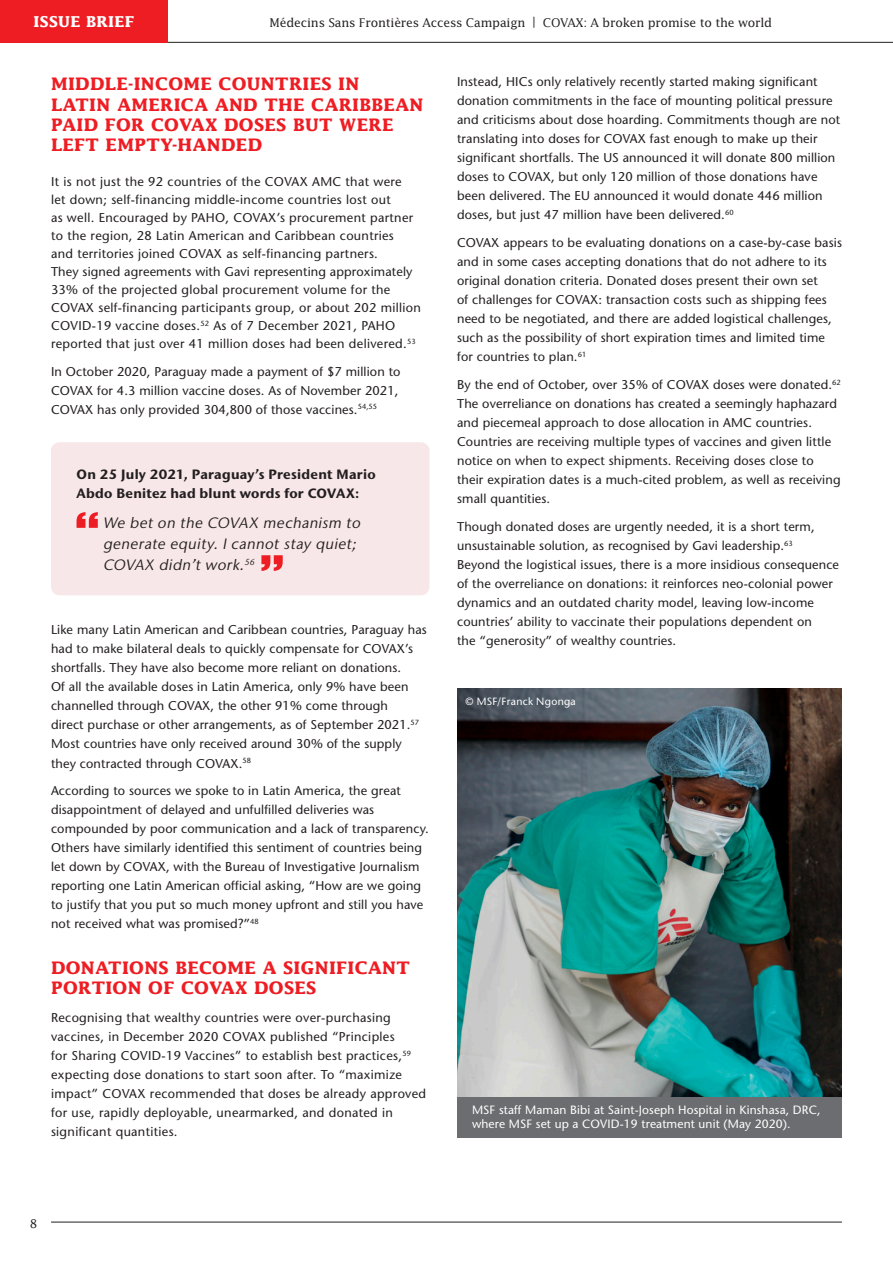
<style>
.page{position:relative;width:893px;height:1263px;background:#fff}
.page>*{position:absolute;margin:0;border:0;box-sizing:border-box;transform-origin:0 0}
.t1{font:700 17.25px/20.2px "Lucida";letter-spacing:.02em;color:#ee1d23}
.Body_Copy{font:italic 15px/21px "Stone Sans IIITC Std";color:#231f20}
.t2{font:700 15px "Lucida";letter-spacing:.02em;color:#fff}
.Body_Copy-2{font:700 13.5px/19.5px "Stone Sans IIITC Std";letter-spacing:.015em;color:#231f20}
.t3{font:12.75px/19px "Stone Sans";letter-spacing:.01em;color:#231f20}
.t4{font:12px/14.2px "Stone Sans";letter-spacing:.01em;color:#fff}
.t5{font:12px "Lucida";letter-spacing:-.015em;color:#231f20}
.Disclaimer{font:10.5px "Stone Sans";letter-spacing:.025em;color:#fff}
</style>
<div class="page">
<img style="left:457px;top:689px;width:385px;height:408px">
<div style="left:457px;top:1097px;width:385px;height:41px;background:#6c6d70"></div>
<div style="left:51px;top:442px;width:378px;height:153px;background:#f8e7e8;border-radius:9px"></div>
<svg style="left:77px;top:512px;width:21px;height:16px"></svg>
<svg style="left:261px;top:555px;width:22px;height:16px"></svg>
<hr style="left:0;top:42px;width:893px;height:1px;background:#231f20">
<hr style="left:51px;top:1222px;width:791px;height:1px;background:#231f20">
<div style="left:0;top:0;width:168px;height:43px;background:#ee1d23"></div>
<p class="t2" style="left:34px;top:13px;width:102px">ISSUE BRIEF</p>
<p class="t5" style="left:270px;top:15px;width:504px">Médecins Sans Frontières Access Campaign | COVAX: A broken promise to the world</p>
<p class="t1" style="left:51px;top:74px;width:374px">MIDDLE-INCOME COUNTRIES IN<br>LATIN AMERICA AND THE CARIBBEAN<br>PAID FOR COVAX DOSES BUT WERE<br>LEFT EMPTY-HANDED</p>
<p class="t3" style="left:51px;top:173px;width:372px;line-height:18px">It is not just the 92 countries of the COVAX AMC that were<br>let down; self-financing middle-income countries lost out<br>as well. Encouraged by PAHO, COVAX’s procurement partner to the region, 28 Latin American and Caribbean countries<br>and territories joined COVAX as self-financing partners.<br>They signed agreements with Gavi representing approximately 33% of the projected global procurement volume for the COVAX self-financing participants group, or about 202 million COVID-19 vaccine doses.<sup>52</sup> As of 7 December 2021, PAHO reported that just over 41 million doses had been delivered.<sup>53</sup></p>
<p class="t3" style="left:51px;top:362px;width:351px">In October 2020, Paraguay made a payment of $7 million to<br>COVAX for 4.3 million vaccine doses. As of November 2021,<br>COVAX has only provided 304,800 of those vaccines.<sup>54,55</sup></p>
<p class="Body_Copy-2" style="left:77px;top:464px;width:301px">On 25 July 2021, Paraguay’s President Mario<br>Abdo Benitez had blunt words for COVAX:</p>
<p class="Body_Copy" style="left:103px;top:512px;width:262px">We bet on the COVAX mechanism to generate equity. I cannot stay quiet;<br>COVAX didn’t work.<sup>56</sup></p>
<p class="t3" style="left:51px;top:620px;width:377px">Like many Latin American and Caribbean countries, Paraguay has had to make bilateral deals to quickly compensate for COVAX’s shortfalls. They have also become more reliant on donations.<br>Of all the available doses in Latin America, only 9% have been channelled through COVAX, the other 91% come through<br>direct purchase or other arrangements, as of September 2021.<sup>57<br></sup>Most countries have only received around 30% of the supply they contracted through COVAX.<sup>58</sup></p>
<p class="t3" style="left:51px;top:781px;width:379px">According to sources we spoke to in Latin America, the great disappointment of delayed and unfulfilled deliveries was compounded by poor communication and a lack of transparency.<br>Others have similarly identified this sentiment of countries being let down by COVAX, with the Bureau of Investigative Journalism reporting one Latin American official asking, “How are we going to justify that you put so much money upfront and still you have not received what was promised?”<sup>48</sup></p>
<p class="t1" style="left:51px;top:957px;width:360px">DONATIONS BECOME A SIGNIFICANT<br>PORTION OF COVAX DOSES</p>
<p class="t3" style="left:51px;top:1008px;width:377px">Recognising that wealthy countries were over-purchasing vaccines, in December 2020 COVAX published “Principles<br>for Sharing COVID-19 Vaccines” to establish best practices,<sup>59 </sup>expecting dose donations to start soon after. To “maximize impact” COVAX recommended that doses be already approved for use, rapidly deployable, unearmarked, and donated in significant quantities.</p>
<p class="t3" style="left:457px;top:72px;width:385px">Instead, HICs only relatively recently started making significant donation commitments in the face of mounting political pressure and criticisms about dose hoarding. Commitments though are not translating into doses for COVAX fast enough to make up their significant shortfalls. The US announced it will donate 800 million doses to COVAX, but only 120 million of those donations have been delivered. The EU announced it would donate 446 million doses, but just 47 million have been delivered.<sup>60</sup></p>
<p class="t3" style="left:457px;top:233px;width:386px">COVAX appears to be evaluating donations on a case-by-case basis and in some cases accepting donations that do not adhere to its original donation criteria. Donated doses present their own set<br>of challenges for COVAX: transaction costs such as shipping fees need to be negotiated, and there are added logistical challenges, such as the possibility of short expiration times and limited time for countries to plan.<sup>61</sup></p>
<p class="t3" style="left:457px;top:375px;width:385px">By the end of October, over 35% of COVAX doses were donated.<sup>62<br></sup>The overreliance on donations has created a seemingly haphazard and piecemeal approach to dose allocation in AMC countries.<br>Countries are receiving multiple types of vaccines and given little notice on when to expect shipments. Receiving doses close to their expiration dates is a much-cited problem, as well as receiving small quantities.</p>
<p class="t3" style="left:457px;top:517px;width:383px">Though donated doses are urgently needed, it is a short term, unsustainable solution, as recognised by Gavi leadership.<sup>63<br></sup>Beyond the logistical issues, there is a more insidious consequence of the overreliance on donations: it reinforces neo-colonial power dynamics and an outdated charity model, leaving low-income countries’ ability to vaccinate their populations dependent on<br>the “generosity” of wealthy countries.</p>
<p class="Disclaimer" style="left:466px;top:695px;width:112px">© MSF/Franck Ngonga</p>
<p class="t4" style="left:472px;top:1103px;width:350px">MSF staff Maman Bibi at Saint-Joseph Hospital in Kinshasa, DRC, where MSF set up a COVID-19 treatment unit (May 2020).</p>
<p class="t5" style="left:30px;top:1216px;width:9px">8</p>
</div>
